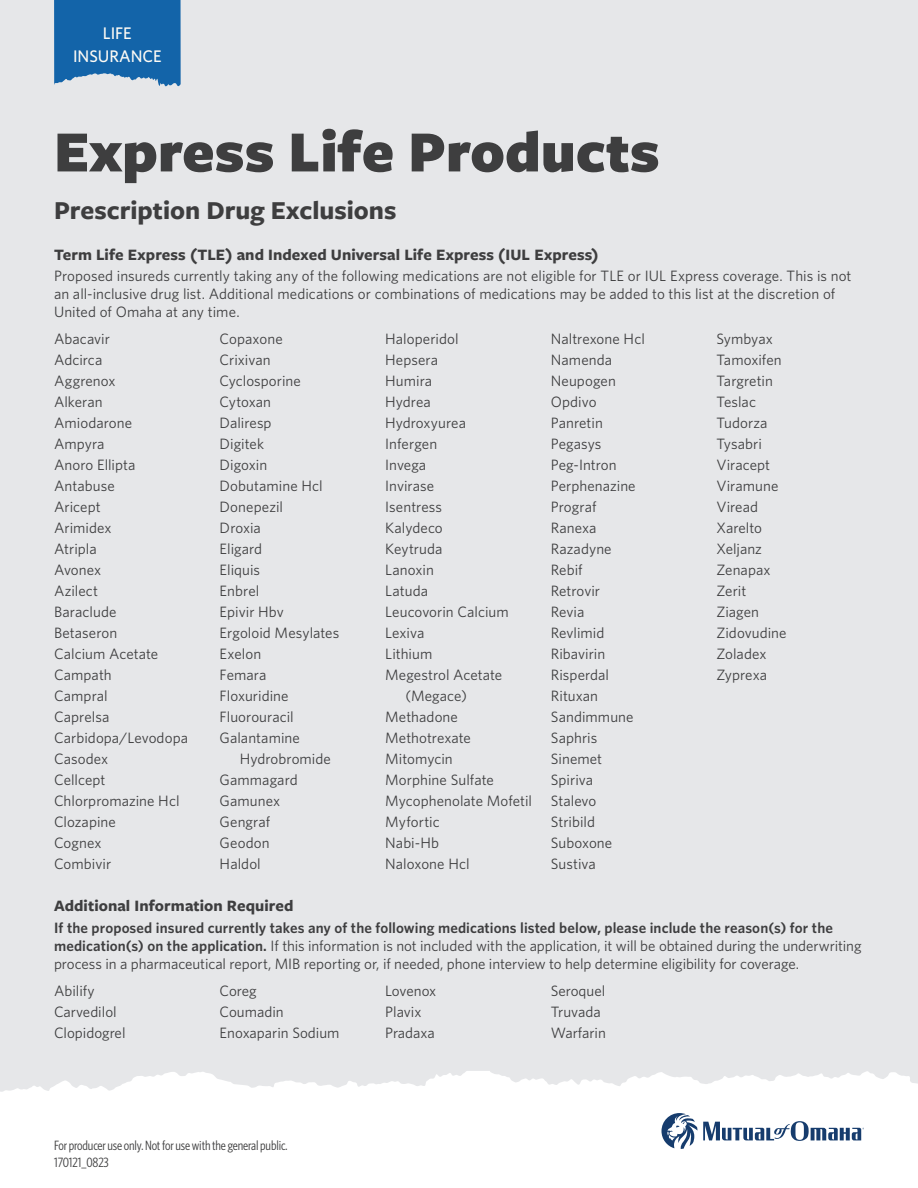
<style>
.page{position:relative;width:918px;height:1188px;background:#fff}
.page>*{position:absolute;margin:0;border:0;box-sizing:border-box;transform-origin:0 0}
._1_Headline{font:900 60.45px "Freight Sans Pro";color:#3e3e3f}
._1_Headline_Subhead{font:700 26.85px "Freight Sans Pro";color:#3e3e3f}
._1_Product_Tab_center{font:500 16.8px/23.5px "Whitney";color:#fefbf5;text-align:center}
.subhead{font:700 16.5px "Freight Sans Pro";letter-spacing:.005em;color:#3e3e3f}
.body{font:15px/21px "Whitney";color:#3e3e3f}
.subhead-2{font:15px/18px "Whitney";color:#3e3e3f}
._1_disclaimer{font:13.5px "Whitney Condensed";letter-spacing:-.01em;color:#3e3e3f}
.s1{font-weight:600}
</style>
<div class="page">
<div style="left:0;top:0;width:918px;height:1092px;background:#e6e7e9"></div>
<svg style="left:54px;top:0;width:127px;height:88px;background:#2a72b0"></svg>
<svg style="left:662px;top:1113px;width:35px;height:36px"></svg>
<svg style="left:703px;top:1121px;width:161px;height:20px"></svg>
<p class="_1_Product_Tab_center" style="left:73px;top:21px;width:90px">LIFE<br>INSURANCE</p>
<p class="_1_Headline" style="left:54px;top:110px;width:607px">Express Life Products</p>
<p class="_1_Headline_Subhead" style="left:54px;top:192px;width:344px">Prescription Drug Exclusions</p>
<p class="subhead" style="left:54px;top:243px;width:546px">Term Life Express (TLE) and Indexed Universal Life Express (IUL Express)</p>
<p class="subhead-2" style="left:54px;top:266px;width:799px">Proposed insureds currently taking any of the following medications are not eligible for TLE or IUL Express coverage. This is not an all-inclusive drug list. Additional medications or combinations of medications may be added to this list at the discretion of<br>United of Omaha at any time.</p>
<p class="body" style="left:54px;top:328px;width:57px">Abacavir</p>
<p class="body" style="left:54px;top:349px;width:50px">Adcirca</p>
<p class="body" style="left:54px;top:370px;width:63px">Aggrenox</p>
<p class="body" style="left:54px;top:391px;width:50px">Alkeran</p>
<p class="body" style="left:54px;top:412px;width:80px">Amiodarone</p>
<p class="body" style="left:54px;top:433px;width:52px">Ampyra</p>
<p class="body" style="left:54px;top:454px;width:83px">Anoro Ellipta</p>
<p class="body" style="left:54px;top:475px;width:62px">Antabuse</p>
<p class="body" style="left:54px;top:496px;width:48px">Aricept</p>
<p class="body" style="left:54px;top:517px;width:59px">Arimidex</p>
<p class="body" style="left:54px;top:538px;width:44px">Atripla</p>
<p class="body" style="left:54px;top:559px;width:49px">Avonex</p>
<p class="body" style="left:54px;top:580px;width:46px">Azilect</p>
<p class="body" style="left:54px;top:601px;width:64px">Baraclude</p>
<p class="body" style="left:54px;top:622px;width:65px">Betaseron</p>
<p class="body" style="left:54px;top:643px;width:106px">Calcium Acetate</p>
<p class="body" style="left:54px;top:664px;width:59px">Campath</p>
<p class="body" style="left:54px;top:685px;width:55px">Campral</p>
<p class="body" style="left:54px;top:706px;width:57px">Caprelsa</p>
<p class="body" style="left:54px;top:727px;width:135px">Carbidopa/Levodopa</p>
<p class="body" style="left:54px;top:748px;width:56px">Casodex</p>
<p class="body" style="left:54px;top:769px;width:53px">Cellcept</p>
<p class="body" style="left:54px;top:790px;width:127px">Chlorpromazine Hcl</p>
<p class="body" style="left:54px;top:811px;width:63px">Clozapine</p>
<p class="body" style="left:54px;top:832px;width:49px">Cognex</p>
<p class="body" style="left:54px;top:853px;width:59px">Combivir</p>
<p class="body" style="left:220px;top:328px;width:65px">Copaxone</p>
<p class="body" style="left:220px;top:349px;width:53px">Crixivan</p>
<p class="body" style="left:220px;top:370px;width:83px">Cyclosporine</p>
<p class="body" style="left:220px;top:391px;width:53px">Cytoxan</p>
<p class="body" style="left:220px;top:412px;width:53px">Daliresp</p>
<p class="body" style="left:220px;top:433px;width:46px">Digitek</p>
<p class="body" style="left:220px;top:454px;width:49px">Digoxin</p>
<p class="body" style="left:220px;top:475px;width:105px">Dobutamine Hcl</p>
<p class="body" style="left:220px;top:496px;width:65px">Donepezil</p>
<p class="body" style="left:220px;top:517px;width:43px">Droxia</p>
<p class="body" style="left:220px;top:538px;width:44px">Eligard</p>
<p class="body" style="left:220px;top:559px;width:42px">Eliquis</p>
<p class="body" style="left:220px;top:580px;width:41px">Enbrel</p>
<p class="body" style="left:220px;top:601px;width:66px">Epivir Hbv</p>
<p class="body" style="left:220px;top:622px;width:121px">Ergoloid Mesylates</p>
<p class="body" style="left:220px;top:643px;width:43px">Exelon</p>
<p class="body" style="left:220px;top:664px;width:48px">Femara</p>
<p class="body" style="left:220px;top:685px;width:70px">Floxuridine</p>
<p class="body" style="left:220px;top:706px;width:76px">Fluorouracil</p>
<p class="body" style="left:240px;top:727px;width:93px;text-indent:-20px">Galantamine<br>Hydrobromide</p>
<p class="body" style="left:220px;top:769px;width:80px">Gammagard</p>
<p class="body" style="left:220px;top:790px;width:62px">Gamunex</p>
<p class="body" style="left:220px;top:811px;width:52px">Gengraf</p>
<p class="body" style="left:220px;top:832px;width:51px">Geodon</p>
<p class="body" style="left:220px;top:853px;width:43px">Haldol</p>
<p class="body" style="left:385px;top:328px;width:75px">Haloperidol</p>
<p class="body" style="left:385px;top:349px;width:54px">Hepsera</p>
<p class="body" style="left:385px;top:370px;width:49px">Humira</p>
<p class="body" style="left:385px;top:391px;width:47px">Hydrea</p>
<p class="body" style="left:385px;top:412px;width:82px">Hydroxyurea</p>
<p class="body" style="left:385px;top:433px;width:53px">Infergen</p>
<p class="body" style="left:385px;top:454px;width:43px">Invega</p>
<p class="body" style="left:385px;top:475px;width:50px">Invirase</p>
<p class="body" style="left:385px;top:496px;width:58px">Isentress</p>
<p class="body" style="left:385px;top:517px;width:59px">Kalydeco</p>
<p class="body" style="left:385px;top:538px;width:59px">Keytruda</p>
<p class="body" style="left:385px;top:559px;width:50px">Lanoxin</p>
<p class="body" style="left:385px;top:580px;width:44px">Latuda</p>
<p class="body" style="left:385px;top:601px;width:125px">Leucovorin Calcium</p>
<p class="body" style="left:385px;top:622px;width:41px">Lexiva</p>
<p class="body" style="left:385px;top:643px;width:49px">Lithium</p>
<p class="body" style="left:405px;top:664px;width:98px;text-indent:-20px">Megestrol Acetate (Megace)</p>
<p class="body" style="left:385px;top:706px;width:74px">Methadone</p>
<p class="body" style="left:385px;top:727px;width:87px">Methotrexate</p>
<p class="body" style="left:385px;top:748px;width:69px">Mitomycin</p>
<p class="body" style="left:385px;top:769px;width:110px">Morphine Sulfate</p>
<p class="body" style="left:385px;top:790px;width:148px">Mycophenolate Mofetil</p>
<p class="body" style="left:385px;top:811px;width:56px">Myfortic</p>
<p class="body" style="left:385px;top:832px;width:55px">Nabi-Hb</p>
<p class="body" style="left:385px;top:853px;width:86px">Naloxone Hcl</p>
<p class="body" style="left:551px;top:328px;width:96px">Naltrexone Hcl</p>
<p class="body" style="left:551px;top:349px;width:63px">Namenda</p>
<p class="body" style="left:551px;top:370px;width:67px">Neupogen</p>
<p class="body" style="left:551px;top:391px;width:47px">Opdivo</p>
<p class="body" style="left:551px;top:412px;width:54px">Panretin</p>
<p class="body" style="left:551px;top:433px;width:52px">Pegasys</p>
<p class="body" style="left:551px;top:454px;width:67px">Peg-Intron</p>
<p class="body" style="left:551px;top:475px;width:86px">Perphenazine</p>
<p class="body" style="left:551px;top:496px;width:47px">Prograf</p>
<p class="body" style="left:551px;top:517px;width:47px">Ranexa</p>
<p class="body" style="left:551px;top:538px;width:62px">Razadyne</p>
<p class="body" style="left:551px;top:559px;width:33px">Rebif</p>
<p class="body" style="left:551px;top:580px;width:51px">Retrovir</p>
<p class="body" style="left:551px;top:601px;width:35px">Revia</p>
<p class="body" style="left:551px;top:622px;width:55px">Revlimid</p>
<p class="body" style="left:551px;top:643px;width:56px">Ribavirin</p>
<p class="body" style="left:551px;top:664px;width:60px">Risperdal</p>
<p class="body" style="left:551px;top:685px;width:49px">Rituxan</p>
<p class="body" style="left:551px;top:706px;width:84px">Sandimmune</p>
<p class="body" style="left:551px;top:727px;width:48px">Saphris</p>
<p class="body" style="left:551px;top:748px;width:53px">Sinemet</p>
<p class="body" style="left:551px;top:769px;width:44px">Spiriva</p>
<p class="body" style="left:551px;top:790px;width:47px">Stalevo</p>
<p class="body" style="left:551px;top:811px;width:46px">Stribild</p>
<p class="body" style="left:551px;top:832px;width:63px">Suboxone</p>
<p class="body" style="left:551px;top:853px;width:47px">Sustiva</p>
<p class="body" style="left:716px;top:328px;width:58px">Symbyax</p>
<p class="body" style="left:716px;top:349px;width:67px">Tamoxifen</p>
<p class="body" style="left:716px;top:370px;width:58px">Targretin</p>
<p class="body" style="left:716px;top:391px;width:41px">Teslac</p>
<p class="body" style="left:716px;top:412px;width:53px">Tudorza</p>
<p class="body" style="left:716px;top:433px;width:47px">Tysabri</p>
<p class="body" style="left:716px;top:454px;width:55px">Viracept</p>
<p class="body" style="left:716px;top:475px;width:64px">Viramune</p>
<p class="body" style="left:716px;top:496px;width:43px">Viread</p>
<p class="body" style="left:716px;top:517px;width:47px">Xarelto</p>
<p class="body" style="left:716px;top:538px;width:47px">Xeljanz</p>
<p class="body" style="left:716px;top:559px;width:56px">Zenapax</p>
<p class="body" style="left:716px;top:580px;width:32px">Zerit</p>
<p class="body" style="left:716px;top:601px;width:44px">Ziagen</p>
<p class="body" style="left:716px;top:622px;width:72px">Zidovudine</p>
<p class="body" style="left:716px;top:643px;width:52px">Zoladex</p>
<p class="body" style="left:716px;top:664px;width:52px">Zyprexa</p>
<p class="subhead" style="left:54px;top:895px;width:241px">Additional Information Required</p>
<p class="subhead-2" style="left:54px;top:918px;width:809px"><span class="s1">If the proposed insured currently takes any of the following medications listed below, please include the reason(s) for the medication(s) on the application.</span> If this information is not included with the application, it will be obtained during the underwriting process in a pharmaceutical report, MIB reporting or, if needed, phone interview to help determine eligibility for coverage.</p>
<p class="body" style="left:54px;top:979px;width:42px">Abilify</p>
<p class="body" style="left:54px;top:1000px;width:64px">Carvedilol</p>
<p class="body" style="left:54px;top:1021px;width:73px">Clopidogrel</p>
<p class="body" style="left:551px;top:979px;width:56px">Seroquel</p>
<p class="body" style="left:551px;top:1000px;width:51px">Truvada</p>
<p class="body" style="left:551px;top:1021px;width:57px">Warfarin</p>
<p class="body" style="left:220px;top:979px;width:39px">Coreg</p>
<p class="body" style="left:220px;top:1000px;width:66px">Coumadin</p>
<p class="body" style="left:220px;top:1021px;width:121px">Enoxaparin Sodium</p>
<p class="body" style="left:385px;top:979px;width:53px">Lovenox</p>
<p class="body" style="left:385px;top:1000px;width:38px">Plavix</p>
<p class="body" style="left:385px;top:1021px;width:51px">Pradaxa</p>
<p class="_1_disclaimer" style="left:54px;top:1137px;width:235px">For producer use only. Not for use with the general public.</p>
<p class="_1_disclaimer" style="left:54px;top:1154px;width:56px">170121_0823</p>
</div>
